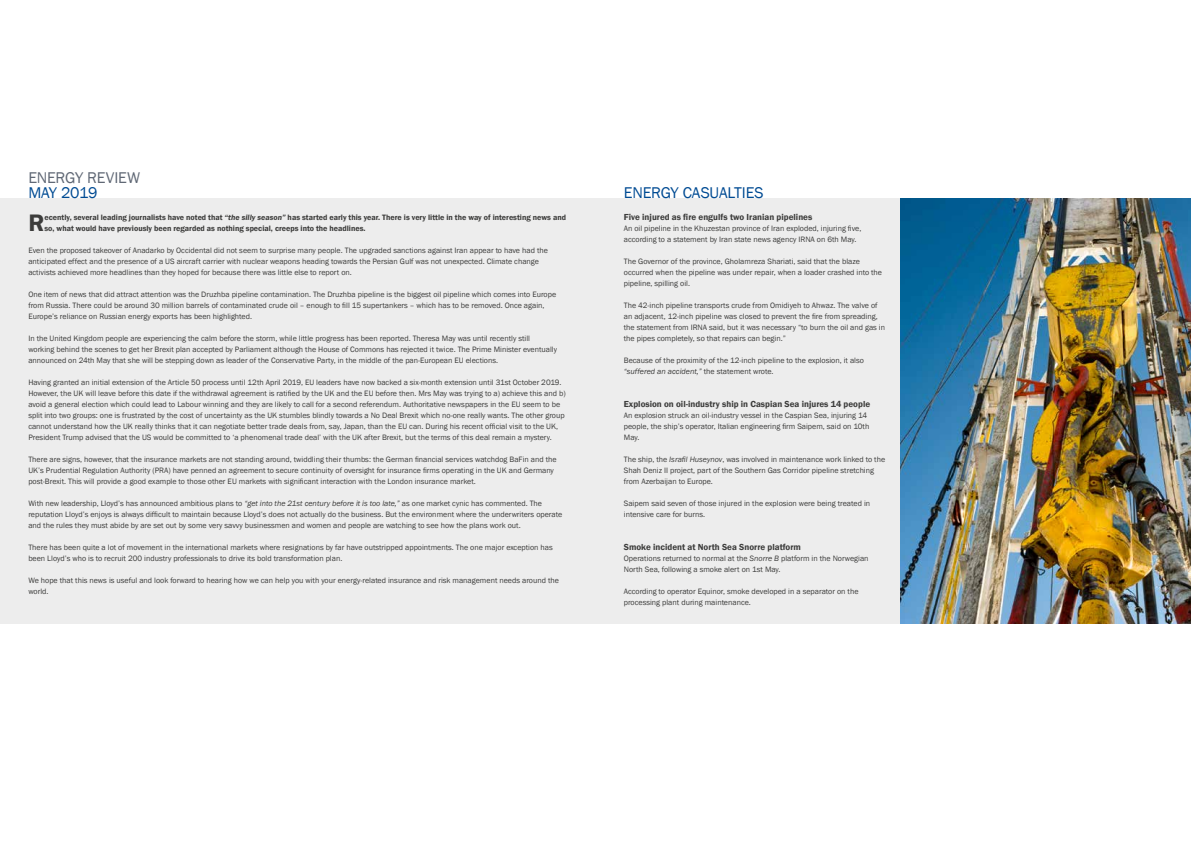
<style>
.page{position:relative;width:1191px;height:842px;background:#fff}
.page>*{position:absolute;margin:0;border:0;box-sizing:border-box;transform-origin:0 0}
.t1{font:600 24.5px "Franklin Gothic";color:#3c3c3b}
.t2{font:16px "Franklin Gothic";letter-spacing:-.01em;color:#004b93}
.t3{font:16px "Franklin Gothic";letter-spacing:-.015em;color:#606875}
.t4{font:600 9px "Franklin Gothic";color:#3c3c3b}
.t5{font:8px/11px "Franklin Gothic";color:#3c3c3b}
.t6{font:600 8px/11px "Franklin Gothic";color:#3c3c3b}
.s1{font-family:"Franklin Gothic URW Dem Ita";font-weight:400}
.s2{font-style:italic}
</style>
<div class="page">
<div style="left:0;top:198px;width:1191px;height:426px;background:#ededed"></div>
<img style="left:900px;top:198px;width:291px;height:426px">
<h2 class="t3" style="left:28px;top:168px;width:113px">ENERGY REVIEW</h2>
<h2 class="t2" style="left:28px;top:183px;width:71px">MAY 2019</h2>
<h2 class="t2" style="left:624px;top:183px;width:141px">ENERGY CASUALTIES</h2>
<h1 class="t1" style="left:28px;top:207px;width:18px">R</h1>
<p class="t6" style="left:44px;top:212px;width:523px">ecently, several leading journalists have noted that <span class="s1">“the silly season”</span> has started early this year. There is very little in the way of interesting news and so, what would have previously been regarded as nothing special, creeps into the headlines.</p>
<p class="t5" style="left:28px;top:245px;width:521px">Even the proposed takeover of Anadarko by Occidental did not seem to surprise many people. The upgraded sanctions against Iran appear to have had the anticipated effect and the presence of a US aircraft carrier with nuclear weapons heading towards the Persian Gulf was not unexpected. Climate change activists achieved more headlines than they hoped for because there was little else to report on.</p>
<p class="t5" style="left:28px;top:289px;width:529px">One item of news that did attract attention was the Druzhba pipeline contamination. The Druzhba pipeline is the biggest oil pipeline which comes into Europe from Russia. There could be around 30 million barrels of contaminated crude oil – enough to fill 15 supertankers – which has to be removed. Once again,<br>Europe’s reliance on Russian energy exports has been highlighted.</p>
<p class="t5" style="left:28px;top:333px;width:530px">In the United Kingdom people are experiencing the calm before the storm, while little progress has been reported. Theresa May was until recently still working behind the scenes to get her Brexit plan accepted by Parliament although the House of Commons has rejected it twice. The Prime Minister eventually announced on 24th May that she will be stepping down as leader of the Conservative Party, in the middle of the pan-European EU elections.</p>
<p class="t5" style="left:28px;top:377px;width:539px">Having granted an initial extension of the Article 50 process until 12th April 2019, EU leaders have now backed a six-month extension until 31st October 2019.<br>However, the UK will leave before this date if the withdrawal agreement is ratified by the UK and the EU before then. Mrs May was trying to a) achieve this and b) avoid a general election which could lead to Labour winning and they are likely to call for a second referendum. Authoritative newspapers in the EU seem to be split into two groups: one is frustrated by the cost of uncertainty as the UK stumbles blindly towards a No Deal Brexit which no-one really wants. The other group cannot understand how the UK really thinks that it can negotiate better trade deals from, say, Japan, than the EU can. During his recent official visit to the UK, President Trump advised that the US would be committed to ‘a phenomenal trade deal’ with the UK after Brexit, but the terms of this deal remain a mystery.</p>
<p class="t5" style="left:28px;top:454px;width:530px">There are signs, however, that the insurance markets are not standing around, twiddling their thumbs: the German financial services watchdog BaFin and the<br>UK’s Prudential Regulation Authority (PRA) have penned an agreement to secure continuity of oversight for insurance firms operating in the UK and Germany post-Brexit. This will provide a good example to those other EU markets with significant interaction with the London insurance market.</p>
<p class="t5" style="left:28px;top:498px;width:535px">With new leadership, Lloyd’s has announced ambitious plans to <span class="s2">“get into the 21st century before it is too late,”</span> as one market cynic has commented. The reputation Lloyd’s enjoys is always difficult to maintain because Lloyd’s does not actually do the business. But the environment where the underwriters operate and the rules they must abide by are set out by some very savvy businessmen and women and people are watching to see how the plans work out.</p>
<p class="t5" style="left:28px;top:542px;width:526px">There has been quite a lot of movement in the international markets where resignations by far have outstripped appointments. The one major exception has been Lloyd’s who is to recruit 200 industry professionals to drive its bold transformation plan.</p>
<p class="t5" style="left:28px;top:575px;width:532px">We hope that this news is useful and look forward to hearing how we can help you with your energy-related insurance and risk management needs around the world.</p>
<p class="t4" style="left:624px;top:212px;width:190px">Five injured as fire engulfs two Iranian pipelines</p>
<p class="t5" style="left:624px;top:223px;width:239px">An oil pipeline in the Khuzestan province of Iran exploded, injuring five, according to a statement by Iran state news agency IRNA on 6th May.</p>
<p class="t5" style="left:624px;top:256px;width:260px">The Governor of the province, Gholamreza Shariati, said that the blaze occurred when the pipeline was under repair, when a loader crashed into the pipeline, spilling oil.</p>
<p class="t5" style="left:624px;top:300px;width:263px">The 42-inch pipeline transports crude from Omidiyeh to Ahwaz. The valve of an adjacent, 12-inch pipeline was closed to prevent the fire from spreading, the statement from IRNA said, but it was necessary “to burn the oil and gas in the pipes completely, so that repairs can begin.”</p>
<p class="t5" style="left:624px;top:355px;width:242px">Because of the proximity of the 12-inch pipeline to the explosion, it also <span class="s2">“suffered an accident,”</span> the statement wrote.</p>
<p class="t4" style="left:624px;top:399px;width:248px">Explosion on oil-industry ship in Caspian Sea injures 14 people</p>
<p class="t5" style="left:624px;top:410px;width:247px">An explosion struck an oil-industry vessel in the Caspian Sea, injuring 14 people, the ship’s operator, Italian engineering firm Saipem, said on 10th<br>May.</p>
<p class="t5" style="left:624px;top:454px;width:263px">The ship, the <span class="s2">Israfil Huseynov</span>, was involved in maintenance work linked to the<br>Shah Deniz II project, part of the Southern Gas Corridor pipeline stretching from Azerbaijan to Europe.</p>
<p class="t5" style="left:624px;top:498px;width:248px">Saipem said seven of those injured in the explosion were being treated in intensive care for burns.</p>
<p class="t4" style="left:624px;top:542px;width:179px">Smoke incident at North Sea Snorre platform</p>
<p class="t5" style="left:624px;top:553px;width:246px">Operations returned to normal at the <span class="s2">Snorre B</span> platform in the Norwegian<br>North Sea, following a smoke alert on 1st May.</p>
<p class="t5" style="left:624px;top:586px;width:236px">According to operator Equinor, smoke developed in a separator on the processing plant during maintenance.</p>
</div>
